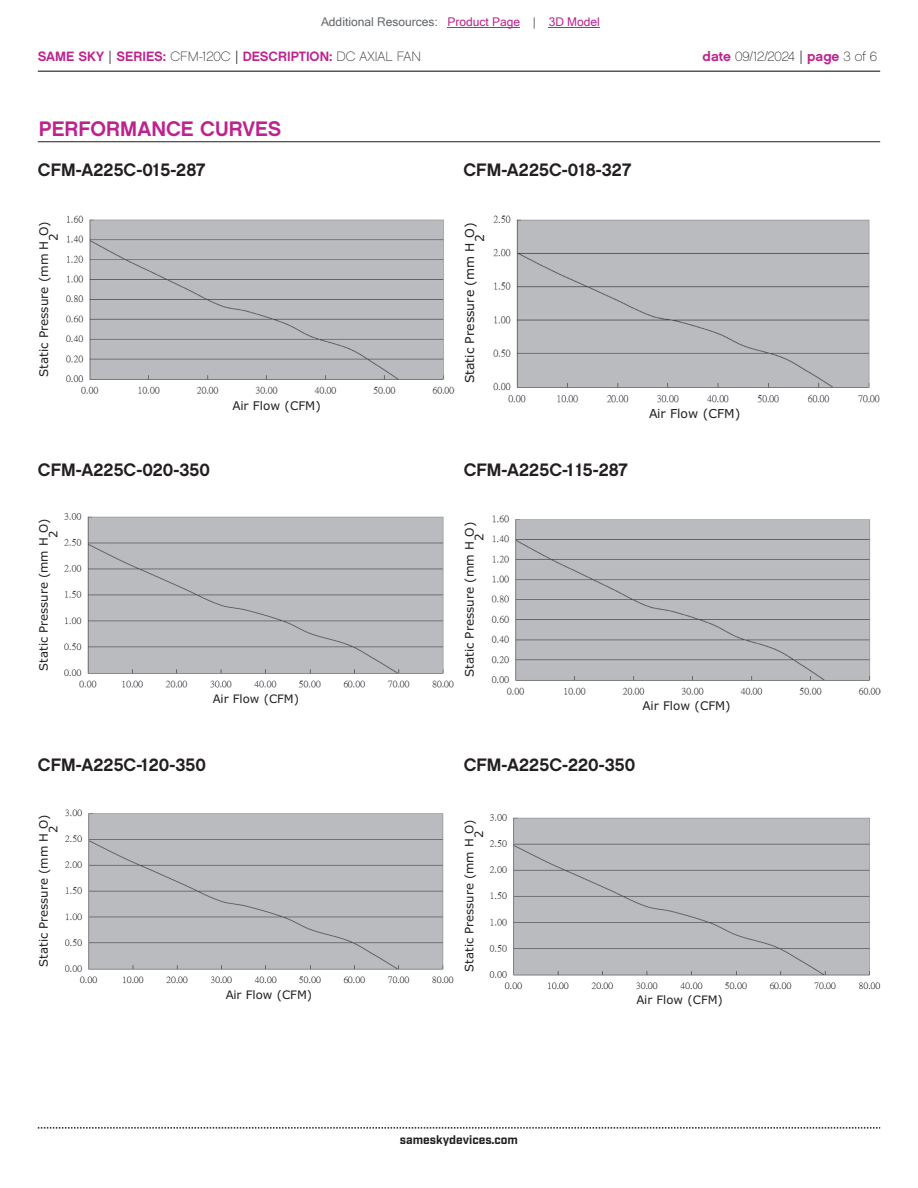
<style>
.page{position:relative;width:918px;height:1188px;background:#fff}
.page>*{position:absolute;margin:0;border:0;box-sizing:border-box;transform-origin:0 0}
.t1{font:21px "Chalet New York Nineteen Sixty";color:#bd238f}
.t2{font:18px "Chalet New York Nineteen Sixty";color:#231f20}
.t3{font:13.5px "Chalet New York Nineteen Sixty";color:#bd238f}
.t4{font:13.5px "Chalet Paris Nineteen Sixty";letter-spacing:-.005em;color:#231f20}
.t5{font:12.3px/10.2px "Verdana";color:#231f20}
.t6{font:12px "Microsoft Sans Serif";color:#63676b}
.t7{font:700 12px "Industry";color:#231f20}
.t8{font:11.85px/9.9px "Verdana";color:#231f20}
.t9{font:11.7px/9.6px "Verdana";color:#231f20}
.s1{color:#bd238f}
.s2{font-family:"Industry";color:#231f20}
.s3{font-family:"Chalet Paris Nineteen Sixty";color:#231f20}
.s4{font-family:"Chalet New York Nineteen Sixty";color:#bd238f}
.s5{font-family:"Industry"}
</style>
<div class="page">
<hr style="left:38px;top:71px;width:842px;height:1px;background:#231f20">
<svg style="left:38px;top:1127px;width:842px;height:2px"></svg>
<hr style="left:38px;top:141px;width:842px;height:1px;background:#231f20">
<img style="left:64px;top:513px;width:390px;height:175px">
<img style="left:493px;top:215px;width:387px;height:188px">
<img style="left:65px;top:215px;width:389px;height:179px">
<img style="left:65px;top:809px;width:389px;height:175px">
<img style="left:491px;top:515px;width:389px;height:180px">
<img style="left:489px;top:814px;width:391px;height:176px">
<hr style="left:448px;top:27px;width:72px;height:1px;background:#bd238f">
<hr style="left:549px;top:27px;width:51px;height:1px;background:#bd238f">
<p class="t6" style="left:321px;top:15px;width:280px">Additional Resources: <span class="s1">Product Page</span> | <span class="s1">3D Model</span></p>
<p class="t3" style="left:38px;top:47px;width:385px">SAME SKY <span class="s2">|</span> SERIES: <span class="s3">CFM-120C</span> <span class="s2">|</span> DESCRIPTION: <span class="s3">DC AXIAL FAN</span></p>
<p class="t4" style="left:703px;top:48px;width:176px"><span class="s4">date</span> 09/12/2024 <span class="s5">|</span> <span class="s4">page</span> 3 of 6</p>
<p class="t1" style="left:39px;top:115px;width:244px">PERFORMANCE CURVES</p>
<p class="t2" style="left:38px;top:158px;width:169px">CFM-A225C-015-287</p>
<p class="t2" style="left:464px;top:158px;width:169px">CFM-A225C-018-327</p>
<p class="t8" style="left:39px;top:241px;width:21px;text-indent:-136px;rotate:-90deg">Static Pressure (mm H O)<br>2</p>
<p class="t5" style="left:464px;top:242px;width:21px;text-indent:-141px;rotate:-90deg">Static Pressure (mm H O)<br>2</p>
<p class="t8" style="left:233px;top:400px;width:90px">Air Flow (CFM)</p>
<p class="t5" style="left:649px;top:408px;width:93px">Air Flow (CFM)</p>
<p class="t2" style="left:38px;top:458px;width:173px">CFM-A225C-020-350</p>
<p class="t2" style="left:464px;top:458px;width:166px">CFM-A225C-115-287</p>
<p class="t9" style="left:39px;top:538px;width:20px;text-indent:-133px;rotate:-90deg">Static Pressure (mm H O)<br>2</p>
<p class="t8" style="left:464px;top:541px;width:21px;text-indent:-136px;rotate:-90deg">Static Pressure (mm H O)<br>2</p>
<p class="t9" style="left:213px;top:694px;width:88px">Air Flow (CFM)</p>
<p class="t8" style="left:643px;top:701px;width:90px">Air Flow (CFM)</p>
<p class="t2" style="left:38px;top:753px;width:169px">CFM-A225C-120-350</p>
<p class="t2" style="left:464px;top:753px;width:173px">CFM-A225C-220-350</p>
<p class="t9" style="left:39px;top:833px;width:20px;text-indent:-134px;rotate:-90deg">Static Pressure (mm H O)<br>2</p>
<p class="t9" style="left:464px;top:838px;width:20px;text-indent:-133px;rotate:-90deg">Static Pressure (mm H O)<br>2</p>
<p class="t9" style="left:226px;top:990px;width:88px">Air Flow (CFM)</p>
<p class="t9" style="left:637px;top:995px;width:88px">Air Flow (CFM)</p>
<p class="t7" style="left:400px;top:1132px;width:120px">sameskydevices.com</p>
</div>
